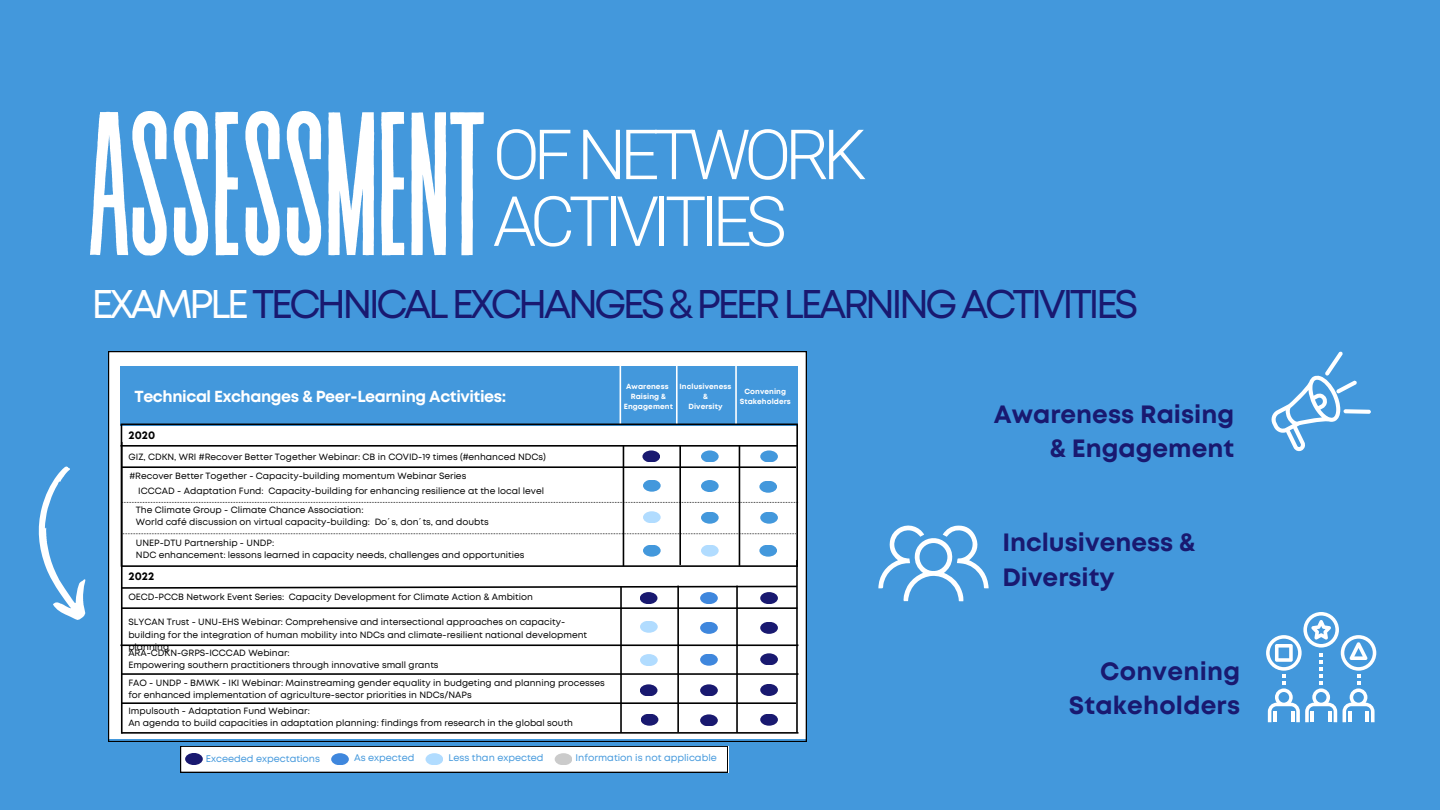
<style>
.page{position:relative;width:1440px;height:810px;background:#4398dc}
.page>*{position:absolute;margin:0;border:0;box-sizing:border-box;transform-origin:0 0}
.t1{font:204px "Revive 80 Tall";letter-spacing:-.035em;color:#fff}
.t2{font:300 69.4px/66.8px "Roboto";letter-spacing:-.09em;color:#fff}
.t3{font:40px "Mont";letter-spacing:-.09em;color:#191970}
.t4{font:700 25px/34.5px "Mont";color:#191970;text-align:right}
.t5{font:700 16px "Mont";letter-spacing:-.025em;color:#fff}
.t6{font:700 11.3px "Mont";color:#000}
.t7{font:700 11.2px "Mont";color:#000}
.t8{font:9.6px "Mont";color:#4398dc}
.t9{font:9.1px/12.1px "Mont";color:#000}
.t10{font:700 7.5px/9.9px "Mont";letter-spacing:.01em;color:#fff;text-align:center}
.s1{color:#fff}
</style>
<div class="page">
<svg style="left:1266px;top:612px;width:110px;height:110px"></svg>
<svg style="left:1271px;top:351px;width:100px;height:100px"></svg>
<svg style="left:878px;top:525px;width:111px;height:76px"></svg>
<div style="left:108px;top:351px;width:698px;height:391px;background:#fff"></div>
<hr style="left:623px;top:445px;width:1px;height:121px;background:#000">
<svg style="left:123px;top:502px;width:673px;height:1px"></svg>
<svg style="left:123px;top:533px;width:673px;height:1px"></svg>
<hr style="left:120px;top:445px;width:678px;height:2px;background:#000">
<hr style="left:122px;top:466px;width:674px;height:2px;background:#000">
<hr style="left:679px;top:445px;width:2px;height:120px;background:#000">
<hr style="left:739px;top:446px;width:1px;height:120px;background:#000">
<div style="left:121px;top:366px;width:677px;height:60px;background:#4398dc"></div>
<hr style="left:676px;top:366px;width:2px;height:58px;background:#fff">
<hr style="left:620px;top:366px;width:1px;height:58px;background:#fff">
<hr style="left:735px;top:366px;width:2px;height:58px;background:#fff">
<hr style="left:121px;top:424px;width:1px;height:143px;background:#000">
<hr style="left:121px;top:565px;width:677px;height:2px;background:#000">
<hr style="left:796px;top:425px;width:2px;height:142px;background:#000">
<hr style="left:121px;top:424px;width:677px;height:1px;background:#000">
<div style="left:642px;top:450px;width:18px;height:12px;background:#191970;border-radius:50%"></div>
<div style="left:643px;top:480px;width:18px;height:12px;background:#4398dc;border-radius:50%"></div>
<div style="left:643px;top:511px;width:18px;height:12px;background:#b1dcff;border-radius:50%"></div>
<div style="left:643px;top:545px;width:18px;height:12px;background:#4398dc;border-radius:50%"></div>
<div style="left:701px;top:450px;width:18px;height:12px;background:#4398dc;border-radius:50%"></div>
<div style="left:760px;top:450px;width:18px;height:12px;background:#4398dc;border-radius:50%"></div>
<div style="left:701px;top:480px;width:18px;height:12px;background:#4398dc;border-radius:50%"></div>
<div style="left:759px;top:481px;width:18px;height:12px;background:#4398dc;border-radius:50%"></div>
<div style="left:701px;top:512px;width:18px;height:12px;background:#4398dc;border-radius:50%"></div>
<div style="left:760px;top:512px;width:18px;height:12px;background:#4398dc;border-radius:50%"></div>
<div style="left:701px;top:545px;width:18px;height:12px;background:#b1dcff;border-radius:50%"></div>
<div style="left:759px;top:545px;width:18px;height:12px;background:#4398dc;border-radius:50%"></div>
<hr style="left:122px;top:732px;width:676px;height:2px;background:#000">
<hr style="left:122px;top:607px;width:675px;height:2px;background:#000">
<hr style="left:120px;top:644px;width:678px;height:2px;background:#000">
<hr style="left:121px;top:673px;width:677px;height:2px;background:#000">
<hr style="left:121px;top:702px;width:675px;height:2px;background:#000">
<hr style="left:796px;top:560px;width:2px;height:173px;background:#000">
<hr style="left:121px;top:442px;width:2px;height:292px;background:#000">
<hr style="left:620px;top:586px;width:2px;height:147px;background:#000">
<hr style="left:677px;top:586px;width:2px;height:146px;background:#000">
<svg style="left:120px;top:585px;width:679px;height:5px;background:#acacac"></svg>
<hr style="left:736px;top:586px;width:2px;height:147px;background:#000">
<div style="left:640px;top:621px;width:18px;height:12px;background:#b1dcff;border-radius:50%"></div>
<div style="left:760px;top:622px;width:18px;height:12px;background:#191970;border-radius:50%"></div>
<div style="left:640px;top:654px;width:18px;height:12px;background:#b1dcff;border-radius:50%"></div>
<div style="left:700px;top:654px;width:18px;height:12px;background:#3f87dd;border-radius:50%"></div>
<div style="left:700px;top:622px;width:18px;height:12px;background:#3f87dd;border-radius:50%"></div>
<div style="left:700px;top:592px;width:18px;height:12px;background:#3f87dd;border-radius:50%"></div>
<div style="left:760px;top:592px;width:18px;height:12px;background:#191970;border-radius:50%"></div>
<div style="left:760px;top:653px;width:18px;height:12px;background:#191970;border-radius:50%"></div>
<div style="left:760px;top:684px;width:18px;height:12px;background:#191970;border-radius:50%"></div>
<div style="left:760px;top:714px;width:18px;height:12px;background:#191970;border-radius:50%"></div>
<div style="left:700px;top:684px;width:18px;height:12px;background:#191970;border-radius:50%"></div>
<div style="left:700px;top:714px;width:18px;height:12px;background:#191970;border-radius:50%"></div>
<div style="left:641px;top:714px;width:17px;height:12px;background:#191970;border-radius:50%"></div>
<div style="left:640px;top:684px;width:17px;height:12px;background:#191970;border-radius:50%"></div>
<div style="left:640px;top:592px;width:17px;height:12px;background:#191970;border-radius:50%"></div>
<svg style="left:180px;top:746px;width:548px;height:26px;background:#f0f0f0"></svg>
<div style="left:185px;top:753px;width:18px;height:12px;background:#191970;border-radius:50%"></div>
<div style="left:331px;top:753px;width:18px;height:12px;background:#3f87dd;border-radius:50%"></div>
<div style="left:426px;top:753px;width:17px;height:12px;background:#b1dcff;border-radius:50%"></div>
<div style="left:555px;top:753px;width:17px;height:12px;background:#cbcbcb;border-radius:50%"></div>
<svg style="left:38px;top:466px;width:48px;height:154px"></svg>
<h1 class="t1" style="left:86px;top:80px;width:404px">ASSESSMENT</h1>
<h2 class="t2" style="left:493px;top:122px;width:375px">OFNETWORK<br>ACTIVITIES</h2>
<h3 class="t3" style="left:91px;top:289px;width:1049px"><span class="s1">EXAMPLE</span> TECHNICAL EXCHANGES &amp; PEER LEARNING ACTIVITIES</h3>
<p class="t10" style="left:624px;top:382px;width:51px">Awareness<br>Raising &amp;<br>Engagement</p>
<p class="t10" style="left:680px;top:382px;width:53px">Inclusiveness &amp;<br>Diversity</p>
<p class="t10" style="left:744px;top:387px;width:43px">Convening</p>
<h3 class="t5" style="left:134px;top:390px;width:373px">Technical Exchanges &amp; Peer-Learning Activities:</h3>
<p class="t10" style="left:740px;top:397px;width:53px">Stakeholders</p>
<p class="t7" style="left:129px;top:430px;width:28px">2020</p>
<p class="t9" style="left:129px;top:451px;width:419px">GIZ, CDKN, WRI #Recover Better Together Webinar: CB in COVID-19 times (#enhanced NDCs)</p>
<p class="t9" style="left:136px;top:481px;width:410px;line-height:19.5px">ICCCAD - Adaptation Fund: Capacity-building for enhancing resilience at the local level<br>The Climate Group - Climate Chance Association:</p>
<p class="t9" style="left:136px;top:517px;width:354px">World café discussion on virtual capacity-building: Do´s, don´ts, and doubts</p>
<p class="t9" style="left:136px;top:537px;width:390px">UNEP-DTU Partnership - UNDP:<br>NDC enhancement: lessons learned in capacity needs, challenges and opportunities</p>
<p class="t9" style="left:128px;top:591px;width:406px">OECD-PCCB Network Event Series: Capacity Development for Climate Action &amp; Ambition</p>
<p class="t9" style="left:128px;top:617px;width:460px">SLYCAN Trust - UNU-EHS Webinar: Comprehensive and intersectional approaches on capacity&shy;building for the integration of human mobility into NDCs and climate-resilient national development planning</p>
<p class="t9" style="left:128px;top:648px;width:312px">ARA-CDKN-GRPS-ICCCAD Webinar:<br>Empowering southern practitioners through innovative small grants</p>
<p class="t9" style="left:128px;top:677px;width:478px">FAO - UNDP - BMWK - IKI Webinar: Mainstreaming gender equality in budgeting and planning processes for enhanced implementation of agriculture-sector priorities in NDCs/NAPs</p>
<p class="t9" style="left:128px;top:706px;width:446px">Impulsouth - Adaptation Fund Webinar:<br>An agenda to build capacities in adaptation planning: findings from research in the global south</p>
<p class="t9" style="left:129px;top:471px;width:338px">#Recover Better Together - Capacity-building momentum Webinar Series</p>
<p class="t6" style="left:129px;top:571px;width:27px">2022</p>
<p class="t8" style="left:206px;top:755px;width:116px">Exceeded expectations</p>
<p class="t8" style="left:354px;top:755px;width:62px">As expected</p>
<p class="t8" style="left:449px;top:755px;width:96px">Less than expected</p>
<p class="t8" style="left:576px;top:754px;width:143px">Information is not applicable</p>
<h3 class="t4" style="left:994px;top:399px;width:242px">Awareness Raising &amp; Engagement</h3>
<h3 class="t4" style="left:1002px;top:527px;width:195px;text-align:left">Inclusiveness &amp;<br>Diversity</h3>
<h3 class="t4" style="left:1069px;top:656px;width:173px">Convening<br>Stakeholders</h3>
</div>
